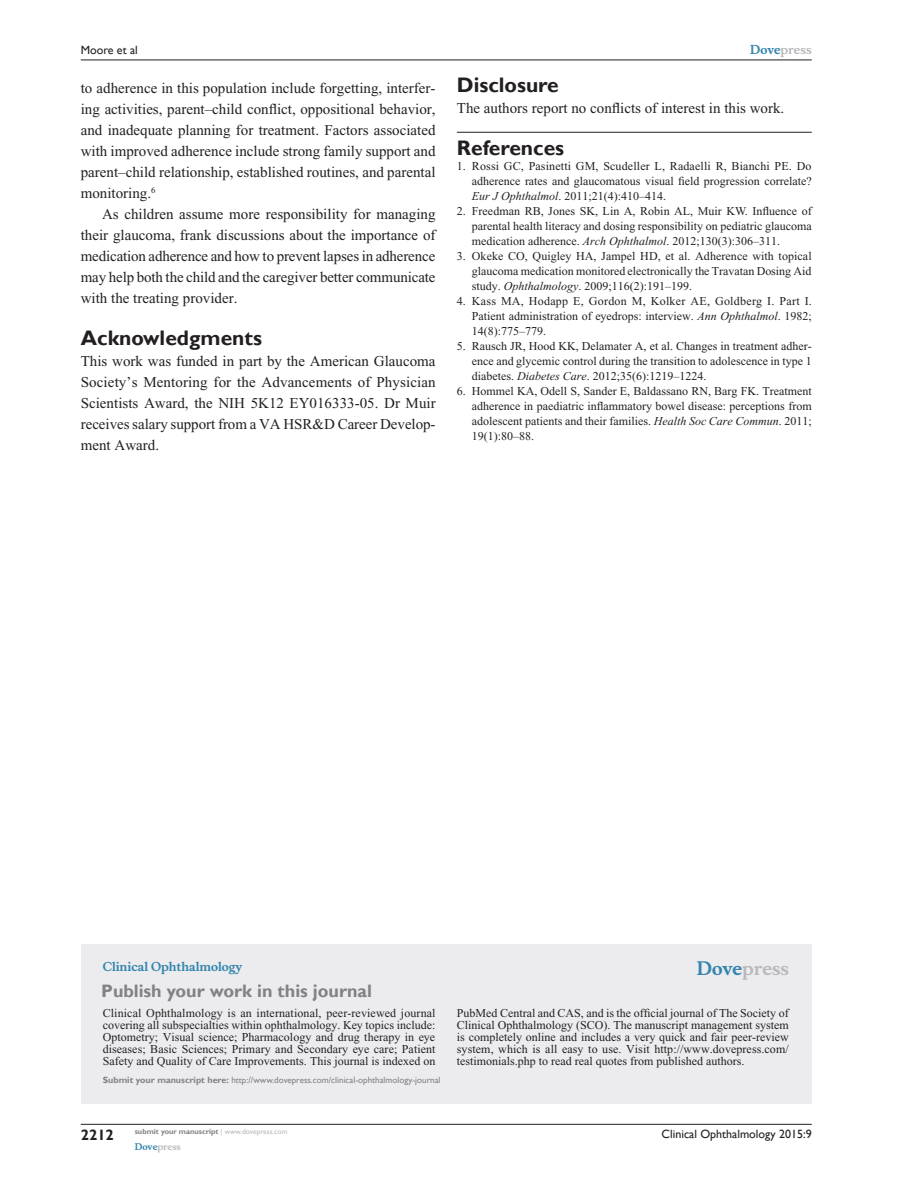
<style>
.page{position:relative;width:918px;height:1188px;background:#fff}
.page>*{position:absolute;margin:0;border:0;box-sizing:border-box;transform-origin:0 0}
.RefH{font:700 21px "Gill Sans";color:#231f20}
.PromBx-H1{font:700 18px "Gill Sans";color:#808285}
.PromBx-Brand{font:700 18px "Musee";color:#b8b9bc}
.Tx{font:15px/21px "Times New Roman";color:#231f20;text-align:justify}
.TxF{font:15px/21px "Times New Roman";color:#231f20;text-align:justify}
.t1{font:700 15px "Gill Sans";color:#231f20}
.RefNL1{font:12px/15px "Times New Roman";color:#231f20;text-align:justify}
.PromBx-Tx{font:12px/12px "Times New Roman";color:#231f20;text-align:justify}
.t2{font:12px "Gill Sans";color:#231f20}
.PromBx-JrnlName{font:700 12px "Musee";color:#3485ae}
.t3{font:700 12px "Musee";color:#b8b9bc}
.PromBx-SubmitMssWebA{font:9px "Gill Sans";color:#808285}
.t4{font:700 9px "Musee";color:#b8b9bc}
.t5{font:700 7.5px "Gill Sans";color:#808285}
.s1{color:#3485ae}
.s2{font-style:italic}
.s3{font-weight:700}
.s4{font-weight:400;color:#b8b9bc}
</style>
<div class="page">
<div style="left:81px;top:944px;width:731px;height:159px;background:#ececee"></div>
<hr style="left:81px;top:1124px;width:731px;height:1px;background:#231f20">
<hr style="left:81px;top:60px;width:731px;height:1px;background:#231f20">
<hr style="left:457px;top:132px;width:355px;height:1px;background:#231f20">
<p class="t2" style="left:81px;top:43px;width:59px">Moore et al</p>
<p class="Tx" style="left:81px;top:77px;width:356px">to adherence in this population include forgetting, interfer&shy;ing activities, parent–child conflict, oppositional behavior, and inadequate planning for treatment. Factors associated with improved adherence include strong family support and parent–child relationship, established routines, and parental monitoring.<sup>6</sup></p>
<p class="Tx" style="left:81px;top:203px;width:356px;text-indent:21px">As children assume more responsibility for managing their glaucoma, frank discussions about the importance of medication adherence and how to prevent lapses in adherence may help both the child and the caregiver better communicate with the treating provider.</p>
<h1 class="RefH" style="left:81px;top:325px;width:183px">Acknowledgments</h1>
<p class="TxF" style="left:81px;top:350px;width:356px">This work was funded in part by the American Glaucoma Society’s Mentoring for the Advancements of Physician Scientists Award, the NIH 5K12 EY016333-05. Dr Muir receives salary support from a VA HSR&amp;D Career Develop&shy;ment Award.</p>
<p class="t3" style="left:750px;top:43px;width:63px"><span class="s1">Dove</span>press</p>
<h1 class="RefH" style="left:457px;top:73px;width:103px">Disclosure</h1>
<p class="TxF" style="left:457px;top:98px;width:329px">The authors report no conflicts of interest in this work.</p>
<p class="RefH" style="left:457px;top:136px;width:109px">References</p>
<p class="RefNL1" style="left:472px;top:159px;width:341px;text-indent:-15px">1. Rossi GC, Pasinetti GM, Scudeller L, Radaelli R, Bianchi PE. Do adherence rates and glaucomatous visual field progression correlate?<br><span class="s2">Eur J Ophthalmol</span>. 2011;21(4):410–414.</p>
<p class="RefNL1" style="left:472px;top:204px;width:341px;text-indent:-15px">2. Freedman RB, Jones SK, Lin A, Robin AL, Muir KW. Influence of parental health literacy and dosing responsibility on pediatric glaucoma medication adherence. <span class="s2">Arch Ophthalmol</span>. 2012;130(3):306–311.</p>
<p class="RefNL1" style="left:472px;top:249px;width:341px;text-indent:-15px">3. Okeke CO, Quigley HA, Jampel HD, et al. Adherence with topical glaucoma medication monitored electronically the Travatan Dosing Aid study. <span class="s2">Ophthalmology</span>. 2009;116(2):191–199.</p>
<p class="RefNL1" style="left:472px;top:294px;width:342px;text-indent:-15px">4. Kass MA, Hodapp E, Gordon M, Kolker AE, Goldberg I. Part I.<br>Patient administration of eyedrops: interview. <span class="s2">Ann Ophthalmol</span>. 1982; 14(8):775–779.</p>
<p class="RefNL1" style="left:472px;top:339px;width:341px;text-indent:-15px">5. Rausch JR, Hood KK, Delamater A, et al. Changes in treatment adher&shy;ence and glycemic control during the transition to adolescence in type 1 diabetes. <span class="s2">Diabetes Care</span>. 2012;35(6):1219–1224.</p>
<p class="RefNL1" style="left:472px;top:384px;width:341px;text-indent:-15px">6. Hommel KA, Odell S, Sander E, Baldassano RN, Barg FK. Treatment adherence in paediatric inflammatory bowel disease: perceptions from adolescent patients and their families. <span class="s2">Health Soc Care Commun</span>. 2011; 19(1):80–88.</p>
<p class="PromBx-JrnlName" style="left:103px;top:959px;width:141px">Clinical Ophthalmology</p>
<p class="PromBx-H1" style="left:101px;top:980px;width:272px">Publish your work in this journal</p>
<p class="PromBx-Brand" style="left:697px;top:958px;width:94px"><span class="s1">Dove</span>press</p>
<p class="PromBx-Tx" style="left:103px;top:1007px;width:334px">Clinical Ophthalmology is an international, peer-reviewed journal covering all subspecialties within ophthalmology. Key topics include:<br>Optometry; Visual science; Pharmacology and drug therapy in eye diseases; Basic Sciences; Primary and Secondary eye care; Patient Safety and Quality of Care Improvements. This journal is indexed on</p>
<p class="PromBx-Tx" style="left:457px;top:1007px;width:333px">PubMed Central and CAS, and is the official journal of The Society of Clinical Ophthalmology (SCO). The manuscript management system is completely online and includes a very quick and fair peer-review system, which is all easy to use. Visit http://www.dovepress.com/ testimonials.php to read real quotes from published authors.</p>
<p class="PromBx-SubmitMssWebA" style="left:103px;top:1075px;width:339px"><span class="s3">Submit your manuscript here:</span> http://www.dovepress.com/clinical-ophthalmology-journal</p>
<p class="t1" style="left:81px;top:1126px;width:35px">2212</p>
<p class="t5" style="left:135px;top:1127px;width:154px">submit your manuscript <span class="s4">| www.dovepress.com</span></p>
<p class="t4" style="left:135px;top:1141px;width:48px"><span class="s1">Dove</span>press</p>
<p class="t2" style="left:662px;top:1127px;width:152px">Clinical Ophthalmology 2015:9</p>
</div>
